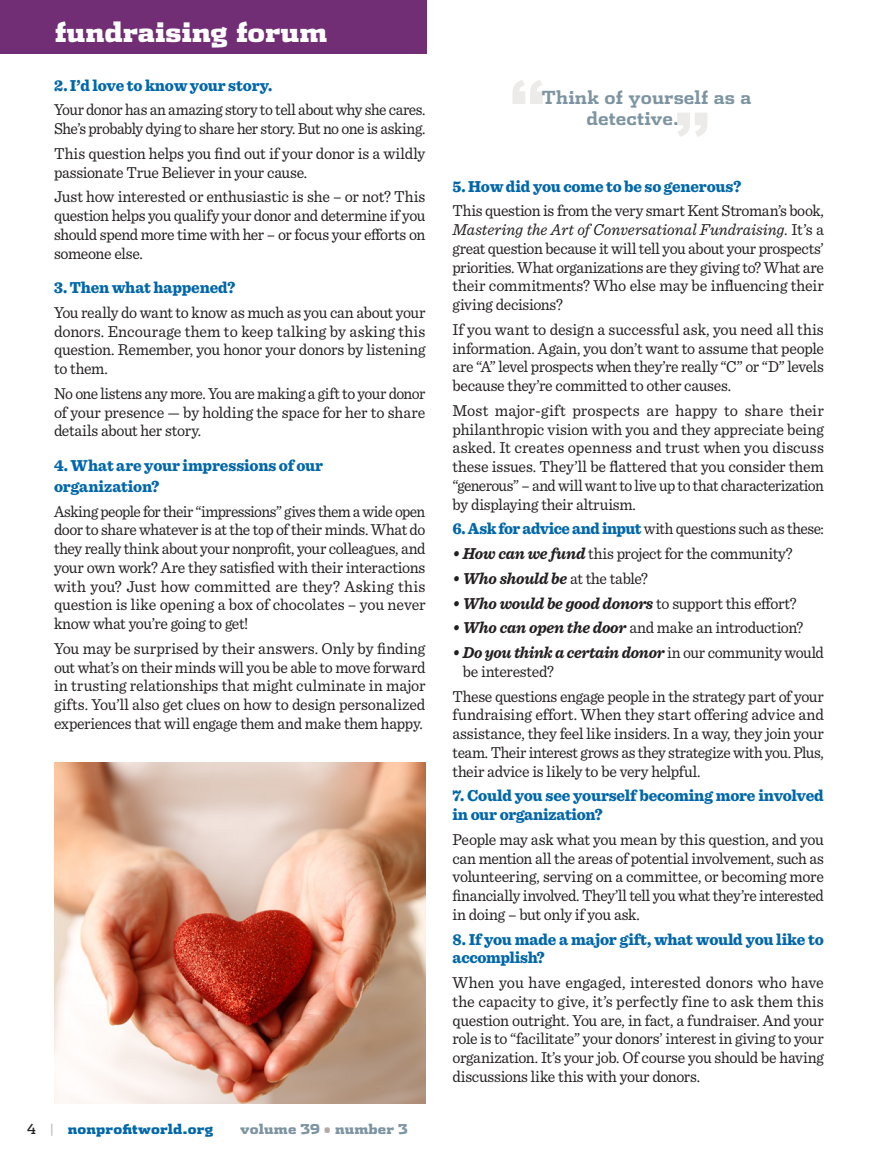
<style>
.page{position:relative;width:878px;height:1161px;background:#fff}
.page>*{position:absolute;margin:0;border:0;box-sizing:border-box;transform-origin:0 0}
.Pull_Quote{font:700 72px "Antenna";color:#ecebe9}
.Eyebrow_Head{font:900 27px "Dispatch";color:#fff}
.Pull_Quote-2{font:700 18px/21px "Dispatch";color:#7d94a1}
.Feature_Copy{font:16.5px/18.8px "Sentinel";letter-spacing:-.02em;color:#231f20;text-align:justify;scale:.96 1}
.Feature_Copy-2{font:16.5px/18.8px "Sentinel";letter-spacing:-.02em;color:#231f20;text-align:justify;scale:.95 1}
.Feature_Copy-3{font:16.5px/18.8px "Sentinel";letter-spacing:-.02em;color:#231f20;text-align:justify}
.Feature_Copy-4{font:16.5px/18.8px "Sentinel";letter-spacing:-.02em;color:#231f20;scale:.94 1}
.Feature_Copy-5{font:16.5px/18.8px "Sentinel";letter-spacing:-.02em;color:#231f20;text-align:justify;scale:.93 1}
.Reg_Feature_Sub2{font:900 16.5px/21px "Sentinel";letter-spacing:-.01em;color:#0067aa;scale:.95 1}
.Feature_Copy-6{font:900 16.5px/18.8px "Sentinel";letter-spacing:-.02em;color:#0067aa;scale:.96 1}
.Feature_Copy-7{font:italic 700 16.5px "Sentinel";letter-spacing:-.01em;color:#231f20;scale:.95 1}
.t1{font:900 13.5px "Dispatch";letter-spacing:.01em;color:#0067aa}
.t2{font:900 13.5px "Dispatch";letter-spacing:.015em;color:#7d94a1}
.s1{font-weight:400;color:#231f20}
.s2{font-weight:400;color:#bcbdc0}
.s3{color:#b5a9a5}
.s4{font-style:italic}
.s5{font-weight:900;color:#0067aa}
.s6{font-weight:700;font-style:italic}
.s7{font-weight:400;font-style:normal}
</style>
<div class="page">
<div style="left:0;top:0;width:427px;height:54px;background:#712e74"></div>
<img style="left:54px;top:762px;width:371px;height:341px">
<p class="Eyebrow_Head" style="left:55px;top:13px;width:274px">fundraising forum</p>
<p class="Reg_Feature_Sub2" style="left:54px;top:74px;width:231px">2. I’d love to know your story.</p>
<p class="Feature_Copy-4" style="left:54px;top:99px;width:396px">Your donor has an amazing story to tell about why she cares.<br>She’s probably dying to share her story. But no one is asking.</p>
<p class="Feature_Copy" style="left:54px;top:143px;width:388px">This question helps you find out if your donor is a wildly passionate True Believer in your cause.</p>
<p class="Feature_Copy" style="left:54px;top:186px;width:388px">Just how interested or enthusiastic is she – or not? This question helps you qualify your donor and determine if you should spend more time with her – or focus your efforts on someone else.</p>
<p class="Reg_Feature_Sub2" style="left:54px;top:276px;width:192px">3. Then what happened?</p>
<p class="Feature_Copy-2" style="left:54px;top:302px;width:392px">You really do want to know as much as you can about your donors. Encourage them to keep talking by asking this question. Remember, you honor your donors by listening to them.</p>
<p class="Feature_Copy-4" style="left:54px;top:383px;width:396px;text-align:justify">No one listens any more. You are making a gift to your donor of your presence — by holding the space for her to share details about her story.</p>
<p class="Reg_Feature_Sub2" style="left:54px;top:454px;width:285px">4. What are your impressions of our organization?</p>
<p class="Feature_Copy-5" style="left:54px;top:501px;width:401px">Asking people for their “impressions” gives them a wide open door to share whatever is at the top of their minds. What do they really think about your nonprofit, your colleagues, and your own work? Are they satisfied with their interactions with you? Just how committed are they? Asking this question is like opening a box of chocolates – you never know what you’re going to get!</p>
<p class="Feature_Copy" style="left:54px;top:638px;width:388px">You may be surprised by their answers. Only by finding out what’s on their minds will you be able to move forward in trusting relationships that might culminate in major gifts. You’ll also get clues on how to design personalized experiences that will engage them and make them happy.</p>
<p class="t1" style="left:27px;top:1119px;width:188px"><span class="s1">4</span> <span class="s2">|</span> nonprofitworld.org</p>
<p class="t2" style="left:240px;top:1119px;width:169px">volume 39 <span class="s3">•</span> number 3</p>
<p class="Pull_Quote" style="left:508px;top:64px;width:40px">“</p>
<p class="Pull_Quote-2" style="left:586px;top:86px;width:166px;text-indent:-44px">Think of yourself as a detective.</p>
<p class="Pull_Quote" style="left:673px;top:97px;width:40px">”</p>
<p class="Reg_Feature_Sub2" style="left:452px;top:175px;width:306px">5. How did you come to be so generous?</p>
<p class="Feature_Copy-2" style="left:452px;top:201px;width:392px">This question is from the very smart Kent Stroman’s book, <span class="s4">Mastering the Art of Conversational Fundraising.</span> It’s a great question because it will tell you about your prospects’ priorities. What organizations are they giving to? What are their commitments? Who else may be influencing their giving decisions?</p>
<p class="Feature_Copy" style="left:452px;top:319px;width:388px">If you want to design a successful ask, you need all this information. Again, you don’t want to assume that people are “A” level prospects when they’re really “C” or “D” levels because they’re committed to other causes.</p>
<p class="Feature_Copy-3" style="left:452px;top:400px;width:373px">Most major-gift prospects are happy to share their philanthropic vision with you and they appreciate being asked. It creates openness and trust when you discuss these issues. They’ll be flattered that you consider them “generous” – and will want to live up to that characterization by displaying their altruism.</p>
<p class="Feature_Copy-4" style="left:452px;top:519px;width:396px"><span class="s5">6. Ask for advice and input</span> with questions such as these:</p>
<p class="Feature_Copy-2" style="left:452px;top:543px;width:359px"><span class="s6">• How can we fund</span> this project for the community?</p>
<p class="Feature_Copy-7" style="left:452px;top:565px;width:207px">• Who should be <span class="s7">at the table?</span></p>
<p class="Feature_Copy-7" style="left:452px;top:590px;width:364px">• Who would be good donors <span class="s7">to support this effort?</span></p>
<p class="Feature_Copy-2" style="left:452px;top:618px;width:371px"><span class="s6">• Who can open the door</span> and make an introduction?</p>
<p class="Feature_Copy-4" style="left:463px;top:642px;width:386px;text-indent:-10px"><span class="s6">• Do you think a certain donor</span> in our community would be interested?</p>
<p class="Feature_Copy-2" style="left:452px;top:686px;width:392px">These questions engage people in the strategy part of your fundraising effort. When they start offering advice and assistance, they feel like insiders. In a way, they join your team. Their interest grows as they strategize with you. Plus, their advice is likely to be very helpful.</p>
<p class="Feature_Copy-6" style="left:452px;top:786px;width:388px">7. Could you see yourself becoming more involved in our organization?</p>
<p class="Feature_Copy" style="left:452px;top:829px;width:388px">People may ask what you mean by this question, and you can mention all the areas of potential involvement, such as volunteering, serving on a committee, or becoming more financially involved. They’ll tell you what they’re interested in doing – but only if you ask.</p>
<p class="Feature_Copy-6" style="left:452px;top:929px;width:388px">8. If you made a major gift, what would you like to accomplish?</p>
<p class="Feature_Copy-3" style="left:452px;top:972px;width:373px">When you have engaged, interested donors who have the capacity to give, it’s perfectly fine to ask them this question outright. You are, in fact, a fundraiser. And your role is to “facilitate” your donors’ interest in giving to your organization. It’s your job. Of course you should be having discussions like this with your donors.</p>
</div>
